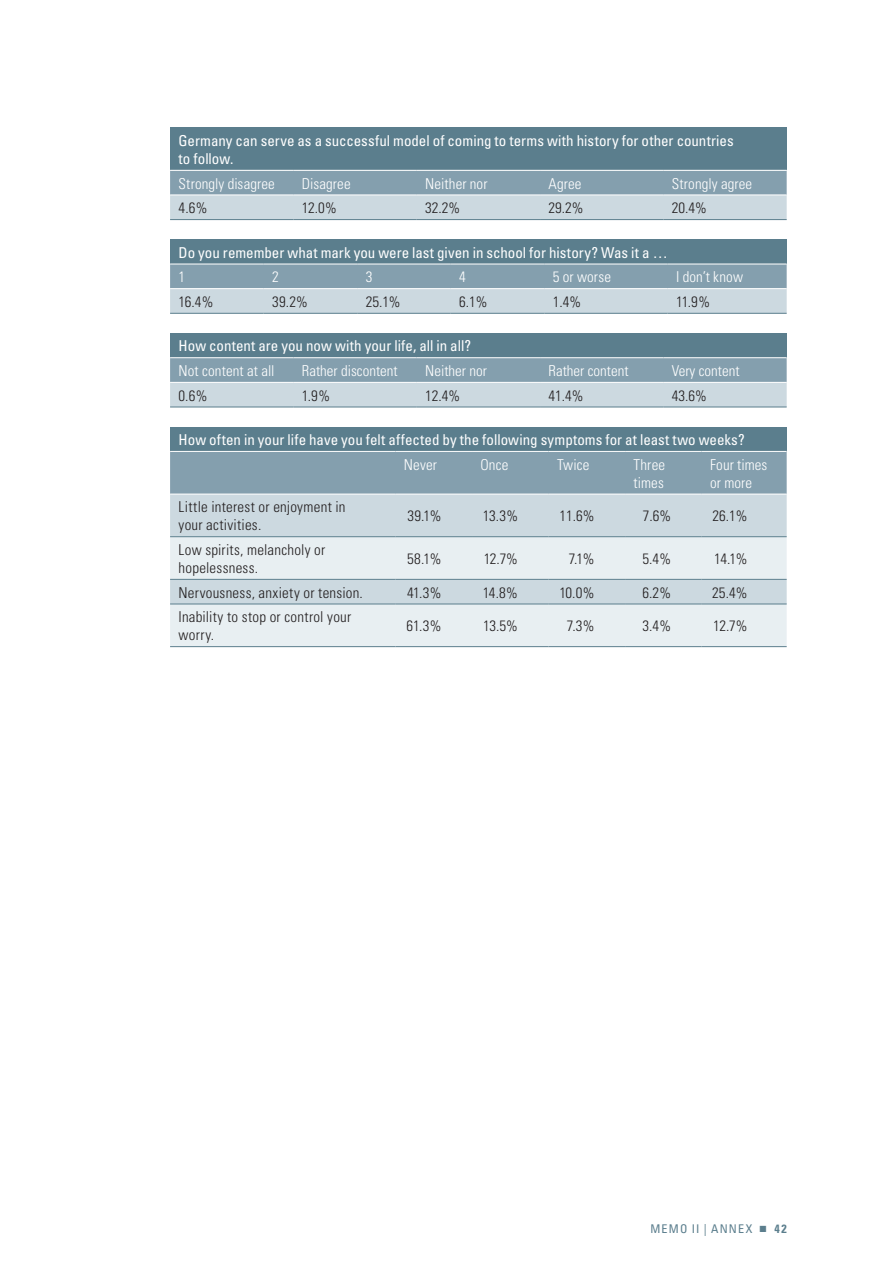
<style>
.page{position:relative;width:893px;height:1263px;background:#fff}
.page>*{position:absolute;margin:0;border:0;box-sizing:border-box;transform-origin:0 0}
.t1{font:300 condensed 15px/18px "Univers";letter-spacing:.015em;color:#231f20}
.t2{font:condensed 15px/18px "Univers";color:#fff}
.t3{font:300 condensed 15px/18px "Univers";letter-spacing:.005em;color:#fff}
.t4{font:condensed 12px "Univers";letter-spacing:.095em;color:#5b7e8d}
.s1{font-family:"Avance Pro";font-style:italic;font-stretch:normal}
.s2{font-weight:700}
</style>
<div class="page">
<div style="left:170px;top:128px;width:617px;height:42px;background:#5b7e8d"></div>
<svg style="left:170px;top:171px;width:617px;height:48px;background:#a8bcc7"></svg>
<hr style="left:170px;top:195px;width:123px;height:1px;background:#fff">
<hr style="left:293px;top:195px;width:124px;height:1px;background:#fff">
<hr style="left:417px;top:195px;width:123px;height:1px;background:#fff">
<hr style="left:540px;top:195px;width:123px;height:1px;background:#fff">
<hr style="left:663px;top:195px;width:124px;height:1px;background:#fff">
<hr style="left:170px;top:219px;width:123px;height:1px;background:#5b7e8d">
<hr style="left:293px;top:219px;width:124px;height:1px;background:#5b7e8d">
<hr style="left:417px;top:219px;width:123px;height:1px;background:#5b7e8d">
<hr style="left:540px;top:219px;width:123px;height:1px;background:#5b7e8d">
<hr style="left:663px;top:219px;width:124px;height:1px;background:#5b7e8d">
<div style="left:170px;top:239px;width:617px;height:25px;background:#5b7e8d"></div>
<svg style="left:170px;top:265px;width:617px;height:48px;background:#a8bcc7"></svg>
<hr style="left:170px;top:288px;width:94px;height:1px;background:#fff">
<hr style="left:264px;top:288px;width:93px;height:1px;background:#fff">
<hr style="left:357px;top:288px;width:94px;height:1px;background:#fff">
<hr style="left:451px;top:288px;width:93px;height:1px;background:#fff">
<hr style="left:544px;top:288px;width:124px;height:1px;background:#fff">
<hr style="left:668px;top:288px;width:119px;height:1px;background:#fff">
<hr style="left:170px;top:313px;width:94px;height:1px;background:#5b7e8d">
<hr style="left:264px;top:313px;width:93px;height:1px;background:#5b7e8d">
<hr style="left:357px;top:313px;width:94px;height:1px;background:#5b7e8d">
<hr style="left:451px;top:313px;width:93px;height:1px;background:#5b7e8d">
<hr style="left:544px;top:313px;width:124px;height:1px;background:#5b7e8d">
<hr style="left:668px;top:313px;width:119px;height:1px;background:#5b7e8d">
<div style="left:170px;top:333px;width:617px;height:25px;background:#5b7e8d"></div>
<svg style="left:170px;top:358px;width:617px;height:49px;background:#a7bbc6"></svg>
<hr style="left:170px;top:357px;width:123px;height:1px;background:#fff">
<hr style="left:293px;top:357px;width:124px;height:1px;background:#fff">
<hr style="left:417px;top:357px;width:123px;height:1px;background:#fff">
<hr style="left:540px;top:357px;width:123px;height:1px;background:#fff">
<hr style="left:663px;top:357px;width:124px;height:1px;background:#fff">
<hr style="left:170px;top:382px;width:123px;height:1px;background:#fff">
<hr style="left:293px;top:382px;width:124px;height:1px;background:#fff">
<hr style="left:417px;top:382px;width:123px;height:1px;background:#fff">
<hr style="left:540px;top:382px;width:123px;height:1px;background:#fff">
<hr style="left:663px;top:382px;width:124px;height:1px;background:#fff">
<hr style="left:170px;top:407px;width:123px;height:1px;background:#5b7e8d">
<hr style="left:293px;top:407px;width:124px;height:1px;background:#5b7e8d">
<hr style="left:417px;top:407px;width:123px;height:1px;background:#5b7e8d">
<hr style="left:540px;top:407px;width:123px;height:1px;background:#5b7e8d">
<hr style="left:663px;top:407px;width:124px;height:1px;background:#5b7e8d">
<div style="left:170px;top:427px;width:617px;height:24px;background:#5b7e8d"></div>
<div style="left:170px;top:452px;width:617px;height:42px;background:#849fae"></div>
<div style="left:170px;top:495px;width:617px;height:41px;background:#ccd9e0"></div>
<svg style="left:170px;top:537px;width:617px;height:109px;background:#e0e9ed"></svg>
<hr style="left:170px;top:536px;width:225px;height:1px;background:#5b7e8d">
<hr style="left:395px;top:536px;width:77px;height:1px;background:#5b7e8d">
<hr style="left:472px;top:536px;width:77px;height:1px;background:#5b7e8d">
<hr style="left:549px;top:536px;width:76px;height:1px;background:#5b7e8d">
<hr style="left:625px;top:536px;width:77px;height:1px;background:#5b7e8d">
<hr style="left:702px;top:536px;width:85px;height:1px;background:#5b7e8d">
<hr style="left:170px;top:579px;width:225px;height:1px;background:#5b7e8d">
<hr style="left:395px;top:579px;width:77px;height:1px;background:#5b7e8d">
<hr style="left:472px;top:579px;width:77px;height:1px;background:#5b7e8d">
<hr style="left:549px;top:579px;width:76px;height:1px;background:#5b7e8d">
<hr style="left:625px;top:579px;width:77px;height:1px;background:#5b7e8d">
<hr style="left:702px;top:579px;width:85px;height:1px;background:#5b7e8d">
<hr style="left:170px;top:604px;width:225px;height:1px;background:#5b7e8d">
<hr style="left:395px;top:604px;width:77px;height:1px;background:#5b7e8d">
<hr style="left:472px;top:604px;width:77px;height:1px;background:#5b7e8d">
<hr style="left:549px;top:604px;width:76px;height:1px;background:#5b7e8d">
<hr style="left:625px;top:604px;width:77px;height:1px;background:#5b7e8d">
<hr style="left:702px;top:604px;width:85px;height:1px;background:#5b7e8d">
<hr style="left:170px;top:646px;width:225px;height:1px;background:#5b7e8d">
<hr style="left:395px;top:646px;width:77px;height:1px;background:#5b7e8d">
<hr style="left:472px;top:646px;width:77px;height:1px;background:#5b7e8d">
<hr style="left:549px;top:646px;width:76px;height:1px;background:#5b7e8d">
<hr style="left:625px;top:646px;width:77px;height:1px;background:#5b7e8d">
<hr style="left:702px;top:646px;width:85px;height:1px;background:#5b7e8d">
<p class="t2" style="left:179px;top:131px;width:557px">Germany can serve as a successful model of coming to terms with history for other countries to follow.</p>
<p class="t3" style="left:179px;top:174px;width:98px">Strongly disagree</p>
<p class="t3" style="left:302px;top:174px;width:50px">Disagree</p>
<p class="t3" style="left:425px;top:174px;width:64px">Neither nor</p>
<p class="t3" style="left:548px;top:174px;width:35px">Agree</p>
<p class="t3" style="left:672px;top:174px;width:82px">Strongly agree</p>
<p class="t1" style="left:179px;top:199px;width:30px">4.6%</p>
<p class="t1" style="left:302px;top:199px;width:37px">12.0%</p>
<p class="t1" style="left:425px;top:199px;width:36px">32.2%</p>
<p class="t1" style="left:548px;top:199px;width:36px">29.2%</p>
<p class="t1" style="left:672px;top:199px;width:36px">20.4%</p>
<p class="t2" style="left:179px;top:243px;width:491px">Do you remember what mark you were last given in school for history? Was it a …</p>
<p class="t3" style="left:179px;top:268px;width:8px">1</p>
<p class="t3" style="left:272px;top:268px;width:8px">2</p>
<p class="t3" style="left:366px;top:268px;width:8px">3</p>
<p class="t3" style="left:459px;top:268px;width:8px">4</p>
<p class="t3" style="left:553px;top:268px;width:60px">5 or worse</p>
<p class="t3" style="left:676px;top:268px;width:68px">I don’t know</p>
<p class="t1" style="left:179px;top:293px;width:36px">16.4%</p>
<p class="t1" style="left:272px;top:293px;width:37px">39.2%</p>
<p class="t1" style="left:366px;top:293px;width:36px">25.1%</p>
<p class="t1" style="left:459px;top:293px;width:30px">6.1%</p>
<p class="t1" style="left:553px;top:293px;width:30px">1.4%</p>
<p class="t1" style="left:676px;top:293px;width:35px">11.9%</p>
<p class="t2" style="left:179px;top:337px;width:294px">How content are you now with your life, all in all?</p>
<p class="t3" style="left:179px;top:362px;width:97px">Not content at all</p>
<p class="t3" style="left:302px;top:362px;width:97px">Rather discontent</p>
<p class="t3" style="left:425px;top:362px;width:63px">Neither nor</p>
<p class="t3" style="left:548px;top:362px;width:81px">Rather content</p>
<p class="t3" style="left:672px;top:362px;width:69px">Very content</p>
<p class="t1" style="left:179px;top:386px;width:30px">0.6%</p>
<p class="t1" style="left:302px;top:386px;width:30px">1.9%</p>
<p class="t1" style="left:425px;top:386px;width:36px">12.4%</p>
<p class="t1" style="left:548px;top:386px;width:36px">41.4%</p>
<p class="t1" style="left:672px;top:386px;width:36px">43.6%</p>
<p class="t2" style="left:179px;top:430px;width:568px">How often in your life have you felt affected by the following symptoms for at least two weeks?</p>
<p class="t3" style="left:404px;top:455px;width:34px">Never</p>
<p class="t3" style="left:480px;top:455px;width:29px">Once</p>
<p class="t3" style="left:557px;top:455px;width:34px">Twice</p>
<p class="t3" style="left:634px;top:455px;width:33px">Three times</p>
<p class="t3" style="left:710px;top:455px;width:59px">Four times or more</p>
<p class="t1" style="left:179px;top:498px;width:168px">Little interest or enjoyment in your activities.</p>
<p class="t1" style="left:407px;top:507px;width:36px">39.1%</p>
<p class="t1" style="left:483px;top:507px;width:37px">13.3%</p>
<p class="t1" style="left:560px;top:507px;width:36px">11.6%</p>
<p class="t1" style="left:643px;top:507px;width:30px">7.6%</p>
<p class="t1" style="left:713px;top:507px;width:36px">26.1%</p>
<p class="t1" style="left:179px;top:541px;width:148px">Low spirits, melancholy or hopelessness.</p>
<p class="t1" style="left:407px;top:550px;width:36px">58.1%</p>
<p class="t1" style="left:484px;top:550px;width:36px">12.7%</p>
<p class="t1" style="left:569px;top:550px;width:27px">7.1%</p>
<p class="t1" style="left:642px;top:550px;width:30px">5.4%</p>
<p class="t1" style="left:714px;top:550px;width:35px">14.1%</p>
<p class="t1" style="left:179px;top:583px;width:186px">Nervousness, anxiety or tension.</p>
<p class="t1" style="left:407px;top:583px;width:36px">41.3%</p>
<p class="t1" style="left:483px;top:583px;width:37px">14.8%</p>
<p class="t1" style="left:559px;top:583px;width:37px">10.0%</p>
<p class="t1" style="left:642px;top:583px;width:30px">6.2%</p>
<p class="t1" style="left:712px;top:583px;width:37px">25.4%</p>
<p class="t1" style="left:179px;top:608px;width:174px">Inability to stop or control your worry.</p>
<p class="t1" style="left:407px;top:617px;width:36px">61.3%</p>
<p class="t1" style="left:483px;top:617px;width:36px">13.5%</p>
<p class="t1" style="left:567px;top:617px;width:29px">7.3%</p>
<p class="t1" style="left:642px;top:617px;width:30px">3.4%</p>
<p class="t1" style="left:713px;top:617px;width:36px">12.7%</p>
<p class="t4" style="left:650px;top:1221px;width:138px">MEMO II | ANNEX <span class="s1">▪</span> <span class="s2">42</span></p>
</div>
